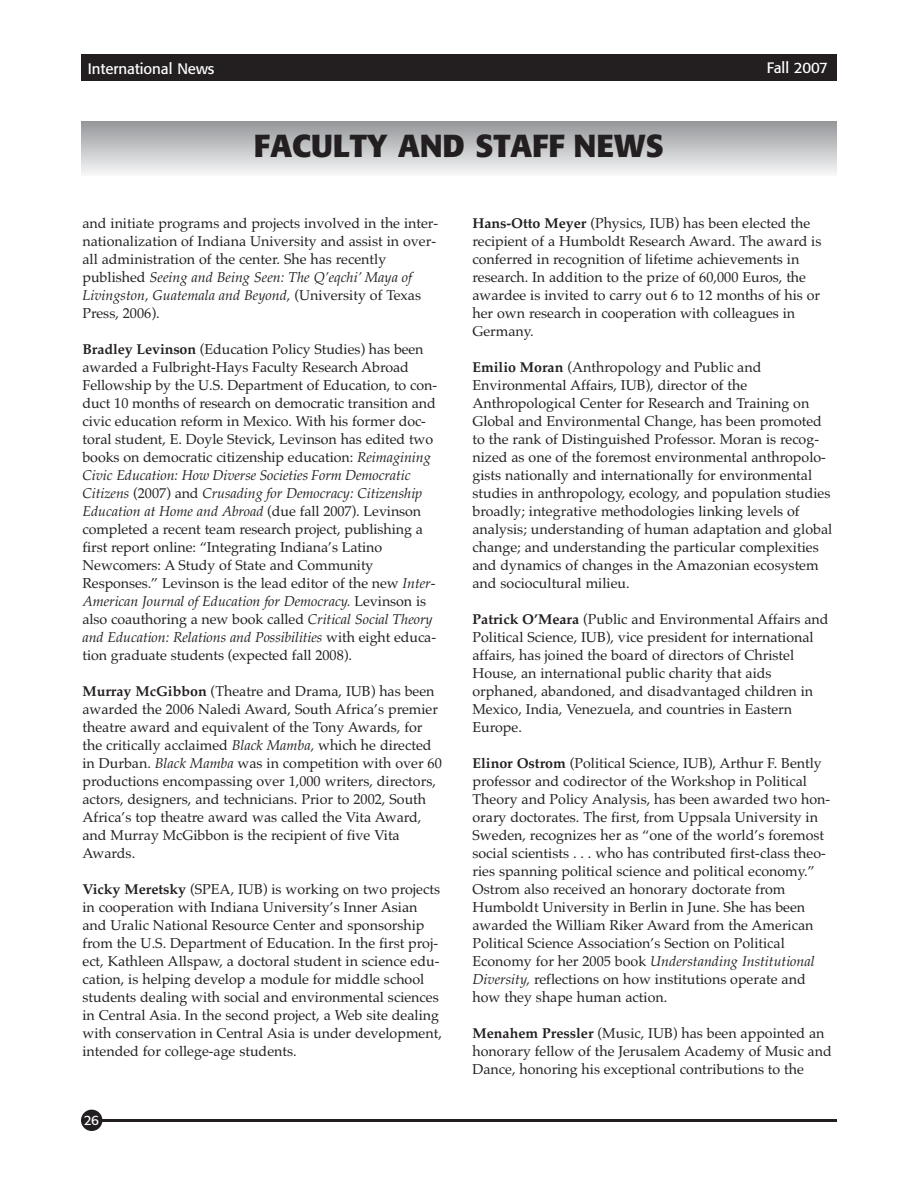
<style>
.page{position:relative;width:918px;height:1188px;background:#fff}
.page>*{position:absolute;margin:0;border:0;box-sizing:border-box;transform-origin:0 0}
.t1{font:700 31.5px "Formata";color:#231f20}
.t2{font:15px "Formata";color:#fff}
.t3{font:14.25px/18px "Palatino";color:#231f20}
.t4{font:13.5px "Formata";color:#fff}
.s1{font-style:italic}
.s2{font-weight:700}
</style>
<div class="page">
<div style="left:81px;top:54px;width:756px;height:27px;background:#231f20"></div>
<hr style="left:81px;top:1119px;width:756px;height:3px;background:#231f20">
<div style="left:81px;top:1110px;width:21px;height:21px;background:#231f20;border-radius:50%"></div>
<div style="left:81px;top:122px;width:756px;height:54px;background:linear-gradient(to bottom,#95989b,#f5f6f7)"></div>
<p class="t2" style="left:88px;top:62px;width:128px">International News</p>
<p class="t2" style="left:767px;top:61px;width:63px">Fall 2007</p>
<p class="t1" style="left:254px;top:131px;width:412px">FACULTY AND STAFF NEWS</p>
<p class="t3" style="left:82px;top:216px;width:357px">and initiate programs and projects involved in the inter&shy;nationalization of Indiana University and assist in over&shy;all administration of the center. She has recently published <span class="s1">Seeing and Being Seen: The Q’eqchi’ Maya of Livingston, Guatemala and Beyond,</span> (University of Texas Press, 2006).</p>
<p class="t3" style="left:82px;top:342px;width:356px"><span class="s2">Bradley Levinson</span> (Education Policy Studies) has been awarded a Fulbright-Hays Faculty Research Abroad Fellowship by the U.S. Department of Education, to con&shy;duct 10 months of research on democratic transition and civic education reform in Mexico. With his former doc&shy;toral student, E. Doyle Stevick, Levinson has edited two books on democratic citizenship education: <span class="s1">Reimagining Civic Education: How Diverse Societies Form Democratic Citizens</span> (2007) and <span class="s1">Crusading for Democracy: Citizenship Education at Home and Abroad</span> (due fall 2007). Levinson completed a recent team research project, publishing a first report online: “Integrating Indiana’s Latino Newcomers: A Study of State and Community Responses.” Levinson is the lead editor of the new <span class="s1">Inter-American Journal of Education for Democracy.</span> Levinson is also coauthoring a new book called <span class="s1">Critical Social Theory and Education: Relations and Possibilities</span> with eight educa&shy;tion graduate students (expected fall 2008).</p>
<p class="t3" style="left:82px;top:684px;width:361px"><span class="s2">Murray McGibbon</span> (Theatre and Drama, IUB) has been awarded the 2006 Naledi Award, South Africa’s premier theatre award and equivalent of the Tony Awards, for the critically acclaimed <span class="s1">Black Mamba,</span> which he directed in Durban. <span class="s1">Black Mamba</span> was in competition with over 60 productions encompassing over 1,000 writers, directors, actors, designers, and technicians. Prior to 2002, South Africa’s top theatre award was called the Vita Award, and Murray McGibbon is the recipient of five Vita Awards.</p>
<p class="t3" style="left:83px;top:882px;width:361px"><span class="s2">Vicky Meretsky</span> (SPEA, IUB) is working on two projects in cooperation with Indiana University’s Inner Asian and Uralic National Resource Center and sponsorship from the U.S. Department of Education. In the first proj&shy;ect, Kathleen Allspaw, a doctoral student in science edu&shy;cation, is helping develop a module for middle school students dealing with social and environmental sciences in Central Asia. In the second project, a Web site dealing with conservation in Central Asia is under development, intended for college-age students.</p>
<p class="t4" style="left:84px;top:1114px;width:17px">26</p>
<p class="t3" style="left:473px;top:216px;width:351px"><span class="s2">Hans-Otto Meyer</span> (Physics, IUB) has been elected the recipient of a Humboldt Research Award. The award is conferred in recognition of lifetime achievements in research. In addition to the prize of 60,000 Euros, the awardee is invited to carry out 6 to 12 months of his or her own research in cooperation with colleagues in Germany.</p>
<p class="t3" style="left:473px;top:360px;width:361px"><span class="s2">Emilio Moran</span> (Anthropology and Public and Environmental Affairs, IUB), director of the Anthropological Center for Research and Training on Global and Environmental Change, has been promoted to the rank of Distinguished Professor. Moran is recog&shy;nized as one of the foremost environmental anthropolo&shy;gists nationally and internationally for environmental studies in anthropology, ecology, and population studies broadly; integrative methodologies linking levels of analysis; understanding of human adaptation and global change; and understanding the particular complexities and dynamics of changes in the Amazonian ecosystem and sociocultural milieu.</p>
<p class="t3" style="left:473px;top:612px;width:358px"><span class="s2">Patrick O’Meara</span> (Public and Environmental Affairs and Political Science, IUB), vice president for international affairs, has joined the board of directors of Christel House, an international public charity that aids orphaned, abandoned, and disadvantaged children in Mexico, India, Venezuela, and countries in Eastern Europe.</p>
<p class="t3" style="left:473px;top:756px;width:359px"><span class="s2">Elinor Ostrom</span> (Political Science, IUB), Arthur F. Bently professor and codirector of the Workshop in Political Theory and Policy Analysis, has been awarded two hon&shy;orary doctorates. The first, from Uppsala University in Sweden, recognizes her as “one of the world’s foremost social scientists . . . who has contributed first-class theo&shy;ries spanning political science and political economy.” Ostrom also received an honorary doctorate from Humboldt University in Berlin in June. She has been awarded the William Riker Award from the American Political Science Association’s Section on Political Economy for her 2005 book <span class="s1">Understanding Institutional Diversity,</span> reflections on how institutions operate and how they shape human action.</p>
<p class="t3" style="left:473px;top:1026px;width:361px"><span class="s2">Menahem Pressler</span> (Music, IUB) has been appointed an honorary fellow of the Jerusalem Academy of Music and<br>Dance, honoring his exceptional contributions to the</p>
</div>
